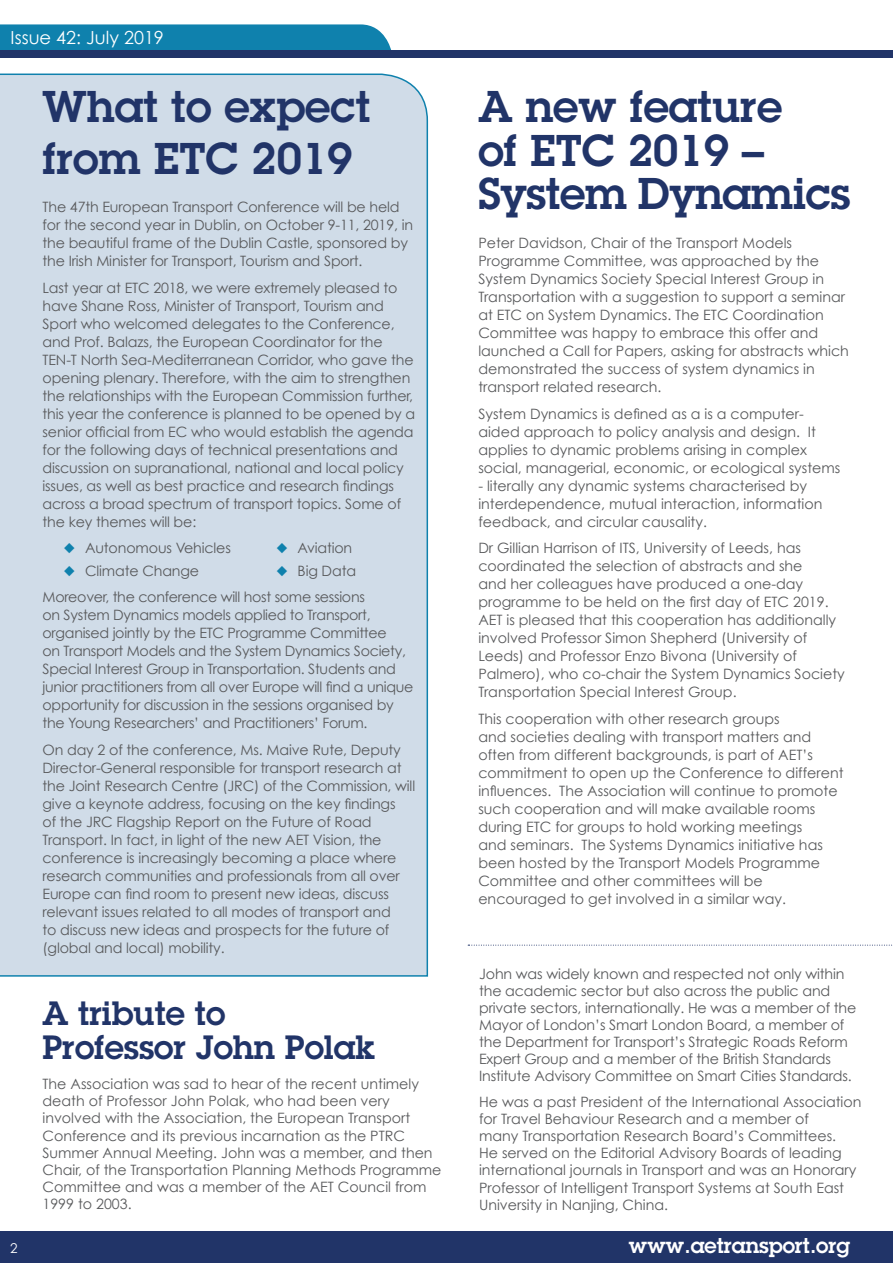
<style>
.page{position:relative;width:893px;height:1263px;background:#fff}
.page>*{position:absolute;margin:0;border:0;box-sizing:border-box;transform-origin:0 0}
.t1{font:600 43.5px/43.5px "Lubalin Graph Std";color:#213468}
.t2{font:600 33px/34.5px "Lubalin Graph Std";color:#213468}
.t3{font:600 21px "Lubalin Graph Std";color:#fff}
.t4{font:18px "Century Gothic";color:#fff}
.t5{font:14.25px/18px "Century Gothic";letter-spacing:-.005em;color:#58595b}
.t6{font:13.5px "Century Gothic";color:#fff}
.s1{color:#0f81ad}
</style>
<div class="page">
<div style="left:0;top:73px;width:429px;height:904px;background:#d0dce8"></div>
<div style="left:0;top:24px;width:391px;height:26px;background:#0f81ad"></div>
<div style="left:0;top:50px;width:893px;height:7px;background:#213468"></div>
<div style="left:0;top:1231px;width:893px;height:32px;background:#213468"></div>
<svg style="left:468px;top:945px;width:425px;height:1px"></svg>
<p class="t4" style="left:11px;top:27px;width:155px">Issue 42: July 2019</p>
<h1 class="t1" style="left:43px;top:80px;width:329px;line-height:52.2px">What to expect from ETC 2019</h1>
<p class="t5" style="left:43px;top:198px;width:372px">The 47th European Transport Conference will be held for the second year in Dublin, on October 9-11, 2019, in the beautiful frame of the Dublin Castle, sponsored by the Irish Minister for Transport, Tourism and Sport.</p>
<p class="t5" style="left:43px;top:278px;width:374px">Last year at ETC 2018, we were extremely pleased to have Shane Ross, Minister of Transport, Tourism and Sport who welcomed delegates to the Conference, and Prof. Balazs, the European Coordinator for the TEN-T North Sea-Mediterranean Corridor, who gave the opening plenary. Therefore, with the aim to strengthen the relationships with the European Commission further, this year the conference is planned to be opened by a senior official from EC who would establish the agenda for the following days of technical presentations and discussion on supranational, national and local policy issues, as well as best practice and research findings across a broad spectrum of transport topics. Some of the key themes will be:</p>
<p class="t5" style="left:64px;top:539px;width:169px"><span class="s1">◆</span> Autonomous Vehicles</p>
<p class="t5" style="left:276px;top:539px;width:77px"><span class="s1">◆</span> Aviation</p>
<p class="t5" style="left:64px;top:561px;width:137px"><span class="s1">◆</span> Climate Change</p>
<p class="t5" style="left:43px;top:557px;width:324px;line-height:26.5px;text-indent:234px"><span class="s1">◆</span> Big Data<br>Moreover, the conference will host some sessions</p>
<p class="t5" style="left:43px;top:606px;width:372px">on System Dynamics models applied to Transport, organised jointly by the ETC Programme Committee<br>on Transport Models and the System Dynamics Society, Special Interest Group in Transportation. Students and junior practitioners from all over Europe will find a unique opportunity for discussion in the sessions organised by the Young Researchers’ and Practitioners’ Forum.</p>
<p class="t5" style="left:43px;top:740px;width:374px">On day 2 of the conference, Ms. Maive Rute, Deputy Director-General responsible for transport research at the Joint Research Centre (JRC) of the Commission, will give a keynote address, focusing on the key findings<br>of the JRC Flagship Report on the Future of Road Transport. In fact, in light of the new AET Vision, the conference is increasingly becoming a place where research communities and professionals from all over Europe can find room to present new ideas, discuss relevant issues related to all modes of transport and<br>to discuss new ideas and prospects for the future of (global and local) mobility.</p>
<h2 class="t2" style="left:43px;top:995px;width:334px">A tribute to<br>Professor John Polak</h2>
<p class="t5" style="left:43px;top:1075px;width:400px;line-height:17.1px">The Association was sad to hear of the recent untimely death of Professor John Polak, who had been very involved with the Association, the European Transport Conference and its previous incarnation as the PTRC Summer Annual Meeting. John was a member, and then Chair, of the Transportation Planning Methods Programme Committee and was a member of the AET Council from 1999 to 2003.</p>
<h1 class="t1" style="left:478px;top:84px;width:374px">A new feature<br>of ETC 2019 –<br>System Dynamics</h1>
<p class="t5" style="left:478px;top:234px;width:372px">Peter Davidson, Chair of the Transport Models Programme Committee, was approached by the System Dynamics Society Special Interest Group in Transportation with a suggestion to support a seminar at ETC on System Dynamics. The ETC Coordination Committee was happy to embrace this offer and launched a Call for Papers, asking for abstracts which demonstrated the success of system dynamics in transport related research.</p>
<p class="t5" style="left:478px;top:404px;width:364px">System Dynamics is defined as a is a computer&shy;aided approach to policy analysis and design. It applies to dynamic problems arising in complex social, managerial, economic, or ecological systems</p>
<p class="t5" style="left:478px;top:476px;width:345px">- literally any dynamic systems characterised by interdependence, mutual interaction, information feedback, and circular causality.</p>
<p class="t5" style="left:478px;top:539px;width:368px">Dr Gillian Harrison of ITS, University of Leeds, has coordinated the selection of abstracts and she<br>and her colleagues have produced a one-day programme to be held on the first day of ETC 2019.<br>AET is pleased that this cooperation has additionally involved Professor Simon Shepherd (University of Leeds) and Professor Enzo Bivona (University of Palmero), who co-chair the System Dynamics Society Transportation Special Interest Group.</p>
<p class="t5" style="left:478px;top:709px;width:367px">This cooperation with other research groups<br>and societies dealing with transport matters and often from different backgrounds, is part of AET’s commitment to open up the Conference to different influences. The Association will continue to promote such cooperation and will make available rooms during ETC for groups to hold working meetings<br>and seminars. The Systems Dynamics initiative has been hosted by the Transport Models Programme Committee and other committees will be encouraged to get involved in a similar way.</p>
<p class="t5" style="left:479px;top:965px;width:379px;line-height:17.1px">John was widely known and respected not only within the academic sector but also across the public and private sectors, internationally. He was a member of the Mayor of London’s Smart London Board, a member of the Department for Transport’s Strategic Roads Reform Expert Group and a member of the British Standards Institute Advisory Committee on Smart Cities Standards.</p>
<p class="t5" style="left:479px;top:1093px;width:384px;line-height:17.1px">He was a past President of the International Association for Travel Behaviour Research and a member of<br>many Transportation Research Board’s Committees.<br>He served on the Editorial Advisory Boards of leading international journals in Transport and was an Honorary Professor of Intelligent Transport Systems at South East University in Nanjing, China.</p>
<p class="t6" style="left:10px;top:1239px;width:9px">2</p>
<h3 class="t3" style="left:629px;top:1231px;width:223px">www.aetransport.org</h3>
</div>
